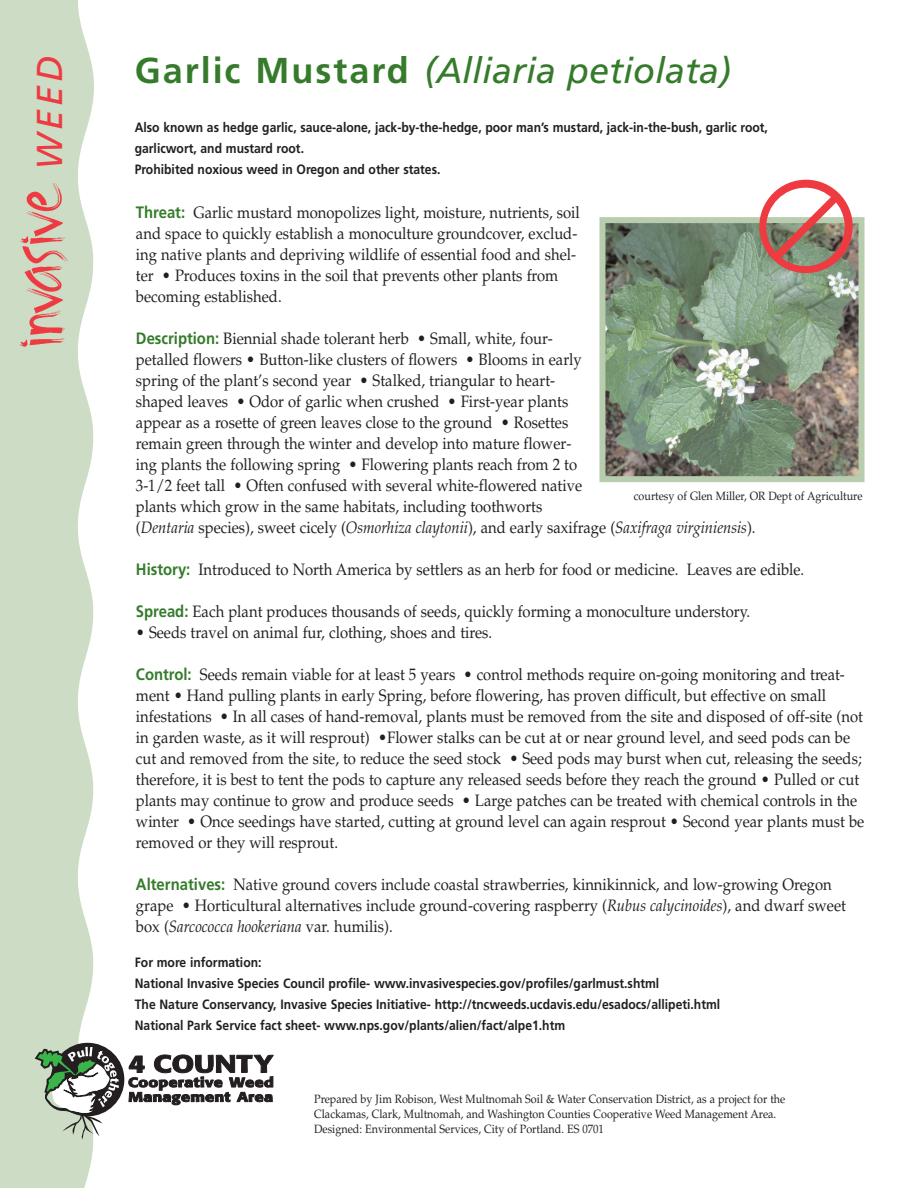
<style>
.page{position:relative;width:918px;height:1188px;background:#fff}
.page>*{position:absolute;margin:0;border:0;box-sizing:border-box;transform-origin:0 0}
.t1{font:italic 36px "Frutiger";color:#357b2b}
.t2{font:italic 36px "Frutiger";color:#ee3a41}
.t3{font:16.5px/21px "Palatino";color:#231f20;scale:.9 1}
.t4{font:700 13.5px/21px "Frutiger";color:#231f20;scale:.9 1}
.t5{font:12px/15px "Palatino";color:#231f20;scale:.9 1}
.s1{font-weight:700;font-style:normal}
.s2{font-family:"Frutiger";font-weight:700;color:#357b2b}
.s3{font-style:italic}
</style>
<div class="page">
<img style="left:0;top:0;width:93px;height:1188px">
<img style="left:606px;top:224px;width:252px;height:251px">
<div style="left:599px;top:217px;width:266px;height:265px;border:6px solid #b7cdad"></div>
<svg style="left:759px;top:180px;width:94px;height:93px"></svg>
<img style="left:1px;top:181px;width:68px;height:165px">
<svg style="left:128px;top:1054px;width:146px;height:51px"></svg>
<div style="left:51px;top:1043px;width:73px;height:73px;background:#231f20;border-radius:50%"></div>
<svg style="left:35px;top:1047px;width:84px;height:93px"></svg>
<h1 class="t2" style="left:35px;top:170px;width:116px;rotate:-90deg">WEED</h1>
<h1 class="t1" style="left:135px;top:56px;width:598px"><span class="s1">Garlic Mustard</span> (Alliaria petiolata)</h1>
<p class="t4" style="left:135px;top:117px;width:705px">Also known as hedge garlic, sauce-alone, jack-by-the-hedge, poor man’s mustard, jack-in-the-bush, garlic root, garlicwort, and mustard root.<br>Prohibited noxious weed in Oregon and other states.</p>
<p class="t3" style="left:136px;top:203px;width:495px"><span class="s2">Threat:</span> Garlic mustard monopolizes light, moisture, nutrients, soil and space to quickly establish a monoculture groundcover, exclud&shy;ing native plants and depriving wildlife of essential food and shel&shy;ter • Produces toxins in the soil that prevents other plants from becoming established.</p>
<p class="t3" style="left:136px;top:329px;width:690px"><span class="s2">Description:</span> Biennial shade tolerant herb • Small, white, four-<br>petalled flowers • Button-like clusters of flowers • Blooms in early<br>spring of the plant’s second year • Stalked, triangular to heart-<br>shaped leaves • Odor of garlic when crushed • First-year plants<br>appear as a rosette of green leaves close to the ground • Rosettes<br>remain green through the winter and develop into mature flower-<br>ing plants the following spring • Flowering plants reach from 2 to<br>3-1/2 feet tall • Often confused with several white-flowered native<br>plants which grow in the same habitats, including toothworts<br>(<span class="s3">Dentaria</span> species), sweet cicely (<span class="s3">Osmorhiza claytonii</span>), and early saxifrage (<span class="s3">Saxifraga virginiensis</span>).</p>
<p class="t3" style="left:136px;top:560px;width:744px"><span class="s2">History:</span> Introduced to North America by settlers as an herb for food or medicine. Leaves are edible.</p>
<p class="t3" style="left:136px;top:602px;width:684px"><span class="s2">Spread:</span> Each plant produces thousands of seeds, quickly forming a monoculture understory.</p>
<p class="t3" style="left:136px;top:623px;width:397px">• Seeds travel on animal fur, clothing, shoes and tires.</p>
<p class="t3" style="left:136px;top:665px;width:811px"><span class="s2">Control:</span> Seeds remain viable for at least 5 years • control methods require on-going monitoring and treat&shy;ment • Hand pulling plants in early Spring, before flowering, has proven difficult, but effective on small infestations • In all cases of hand-removal, plants must be removed from the site and disposed of off-site (not in garden waste, as it will resprout) •Flower stalks can be cut at or near ground level, and seed pods can be cut and removed from the site, to reduce the seed stock • Seed pods may burst when cut, releasing the seeds; therefore, it is best to tent the pods to capture any released seeds before they reach the ground • Pulled or cut plants may continue to grow and produce seeds • Large patches can be treated with chemical controls in the winter • Once seedings have started, cutting at ground level can again resprout • Second year plants must be removed or they will resprout.</p>
<p class="t3" style="left:136px;top:875px;width:790px"><span class="s2">Alternatives:</span> Native ground covers include coastal strawberries, kinnikinnick, and low-growing Oregon grape • Horticultural alternatives include ground-covering raspberry (<span class="s3">Rubus calycinoides</span>), and dwarf sweet box (<span class="s3">Sarcococca hookeriana</span> var. humilis).</p>
<p class="t5" style="left:634px;top:490px;width:256px">courtesy of Glen Miller, OR Dept of Agriculture</p>
<p class="t4" style="left:135px;top:953px;width:652px">For more information:<br>National Invasive Species Council profile- www.invasivespecies.gov/profiles/garlmust.shtml<br>The Nature Conservancy, Invasive Species Initiative- http://tncweeds.ucdavis.edu/esadocs/allipeti.html National Park Service fact sheet- www.nps.gov/plants/alien/fact/alpe1.htm</p>
<p class="t5" style="left:314px;top:1092px;width:525px">Prepared by Jim Robison, West Multnomah Soil &amp; Water Conservation District, as a project for the<br>Clackamas, Clark, Multnomah, and Washington Counties Cooperative Weed Management Area.<br>Designed: Environmental Services, City of Portland. ES 0701</p>
</div>
